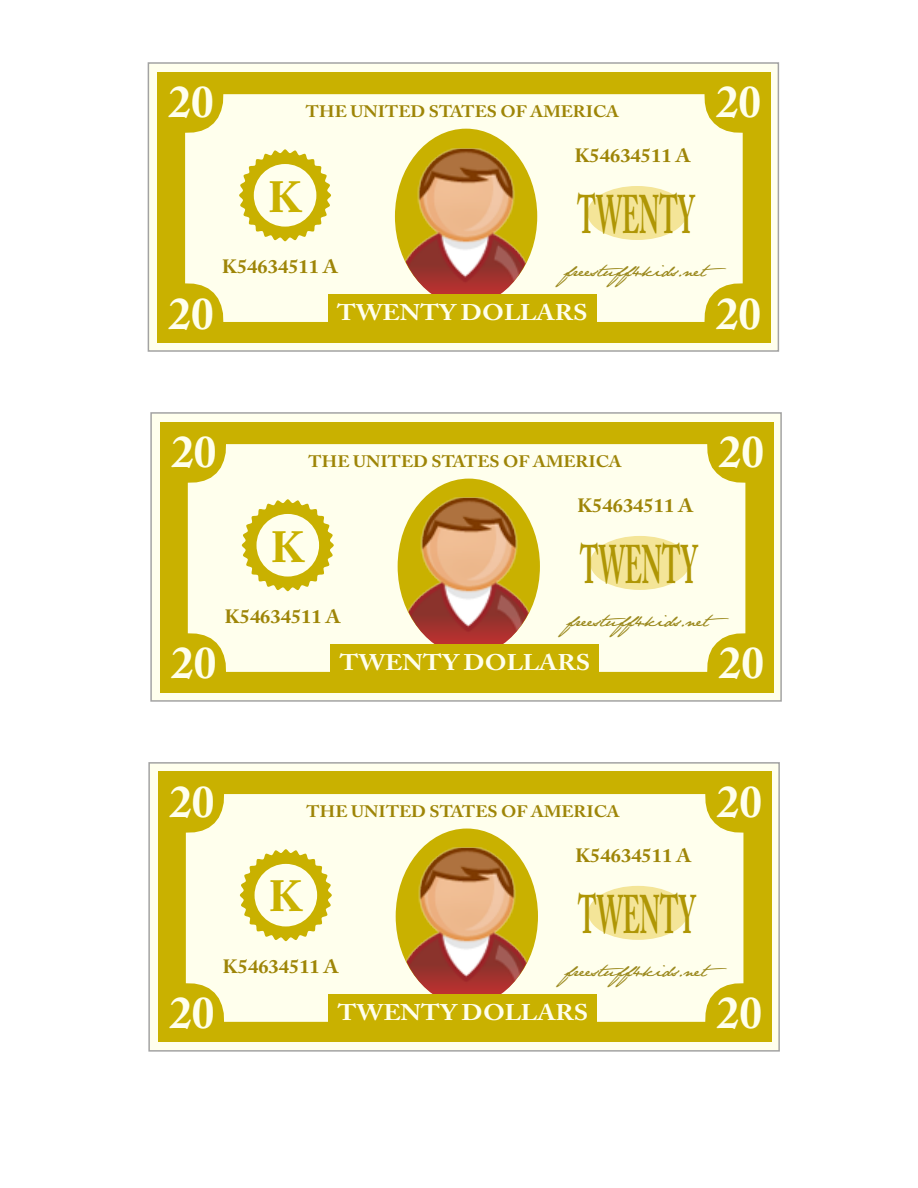
<style>
.page{position:relative;width:918px;height:1188px;background:#fff}
.page>*{position:absolute;margin:0;border:0;box-sizing:border-box;transform-origin:0 0}
.t1{font:700 53.85px "Adobe Caslon Pro";letter-spacing:.01em;color:#af9605;scale:.46 1}
.t2{font:700 45px "Adobe Caslon Pro";color:#ffffed}
.t3{font:700 43.35px "Adobe Caslon Pro";color:#c9b100;scale:1.07 1}
.t4{font:700 22.5px "Adobe Caslon Pro";color:#ffffed;scale:1.12 1}
.t5{font:700 19.2px "Adobe Caslon Pro";color:#9e8507;scale:1.07 1}
.t6{font:700 16.5px "Adobe Caslon Pro";color:#9e8507;scale:1.07 1}
.t7{font:16.5px "Jane Austen";color:#9b891e}
</style>
<div class="page">
<div style="left:148px;top:62px;width:631px;height:290px;background:#ffffed;border:2px solid #a3a3a3"></div>
<div style="left:157px;top:72px;width:614px;height:270px;background:#c9b100"></div>
<svg style="left:185px;top:94px;width:558px;height:228px;background:#f9f7d5"></svg>
<div style="left:279px;top:116px;width:340px;height:194px;background:#ffffed"></div>
<div style="left:395px;top:129px;width:142px;height:175px;background:#c9b100;border-radius:50%"></div>
<img style="left:395px;top:144px;width:142px;height:150px">
<div style="left:328px;top:294px;width:268px;height:38px;background:#c9b100"></div>
<svg style="left:239px;top:149px;width:92px;height:92px"></svg>
<div style="left:254px;top:164px;width:62px;height:63px;background:#ffffed;border-radius:50%"></div>
<div style="left:587px;top:186px;width:100px;height:54px;background:#f4e598;border-radius:50%"></div>
<div style="left:150px;top:412px;width:632px;height:290px;background:#ffffed;border:2px solid #a3a3a3"></div>
<div style="left:160px;top:422px;width:614px;height:270px;background:#c9b100"></div>
<svg style="left:188px;top:444px;width:557px;height:228px;background:#f9f7d5"></svg>
<div style="left:282px;top:465px;width:340px;height:195px;background:#ffffed"></div>
<div style="left:398px;top:479px;width:142px;height:175px;background:#c9b100;border-radius:50%"></div>
<img style="left:398px;top:494px;width:142px;height:150px">
<div style="left:331px;top:644px;width:268px;height:37px;background:#c9b100"></div>
<svg style="left:242px;top:499px;width:92px;height:92px"></svg>
<div style="left:257px;top:514px;width:62px;height:63px;background:#ffffed;border-radius:50%"></div>
<div style="left:590px;top:536px;width:100px;height:54px;background:#f4e598;border-radius:50%"></div>
<div style="left:148px;top:762px;width:632px;height:290px;background:#ffffed;border:2px solid #a3a3a3"></div>
<div style="left:158px;top:772px;width:614px;height:270px;background:#c9b100"></div>
<svg style="left:186px;top:794px;width:557px;height:228px;background:#f9f7d5"></svg>
<div style="left:280px;top:815px;width:340px;height:195px;background:#ffffed"></div>
<div style="left:396px;top:829px;width:142px;height:175px;background:#c9b100;border-radius:50%"></div>
<img style="left:396px;top:844px;width:142px;height:150px">
<div style="left:329px;top:994px;width:268px;height:37px;background:#c9b100"></div>
<svg style="left:240px;top:849px;width:92px;height:92px"></svg>
<div style="left:255px;top:864px;width:62px;height:62px;background:#ffffed;border-radius:50%"></div>
<div style="left:588px;top:886px;width:100px;height:54px;background:#f4e598;border-radius:50%"></div>
<h2 class="t2" style="left:169px;top:75px;width:46px">20</h2>
<p class="t6" style="left:306px;top:102px;width:294px">THE UNITED STATES OF AMERICA</p>
<h2 class="t2" style="left:716px;top:75px;width:46px">20</h2>
<h3 class="t3" style="left:267px;top:171px;width:34px">K</h3>
<p class="t5" style="left:222px;top:256px;width:110px">K54634511 A</p>
<p class="t5" style="left:574px;top:145px;width:110px">K54634511 A</p>
<h1 class="t1" style="left:577px;top:183px;width:255px">TWENTY</h1>
<p class="t7" style="left:564px;top:261px;width:164px">freestuff4kids.net</p>
<h2 class="t2" style="left:169px;top:287px;width:46px">20</h2>
<h2 class="t2" style="left:716px;top:287px;width:46px">20</h2>
<h3 class="t4" style="left:337px;top:299px;width:225px">TWENTY DOLLARS</h3>
<h2 class="t2" style="left:171px;top:425px;width:46px">20</h2>
<p class="t6" style="left:309px;top:452px;width:294px">THE UNITED STATES OF AMERICA</p>
<h2 class="t2" style="left:719px;top:425px;width:46px">20</h2>
<h3 class="t3" style="left:270px;top:521px;width:34px">K</h3>
<p class="t5" style="left:225px;top:605px;width:110px">K54634511 A</p>
<p class="t5" style="left:577px;top:494px;width:110px">K54634511 A</p>
<h1 class="t1" style="left:580px;top:533px;width:255px">TWENTY</h1>
<p class="t7" style="left:567px;top:611px;width:164px">freestuff4kids.net</p>
<h2 class="t2" style="left:171px;top:637px;width:46px">20</h2>
<h2 class="t2" style="left:719px;top:637px;width:46px">20</h2>
<h3 class="t4" style="left:340px;top:649px;width:225px">TWENTY DOLLARS</h3>
<h2 class="t2" style="left:169px;top:775px;width:46px">20</h2>
<p class="t6" style="left:307px;top:802px;width:294px">THE UNITED STATES OF AMERICA</p>
<h2 class="t2" style="left:717px;top:775px;width:46px">20</h2>
<h3 class="t3" style="left:268px;top:871px;width:34px">K</h3>
<p class="t5" style="left:223px;top:955px;width:110px">K54634511 A</p>
<p class="t5" style="left:575px;top:844px;width:110px">K54634511 A</p>
<h1 class="t1" style="left:578px;top:883px;width:255px">TWENTY</h1>
<p class="t7" style="left:565px;top:961px;width:164px">freestuff4kids.net</p>
<h2 class="t2" style="left:169px;top:987px;width:46px">20</h2>
<h2 class="t2" style="left:717px;top:987px;width:46px">20</h2>
<h3 class="t4" style="left:338px;top:999px;width:225px">TWENTY DOLLARS</h3>
</div>
